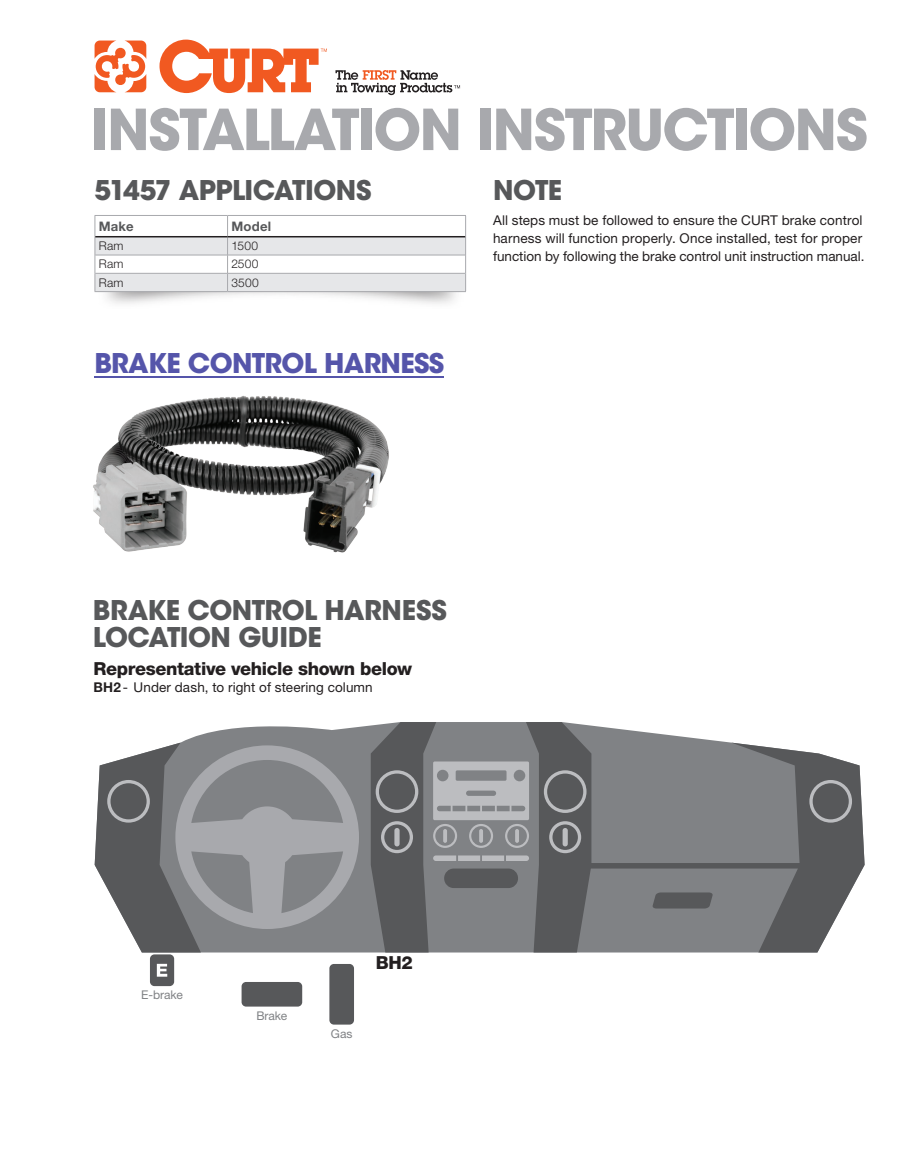
<style>
.page{position:relative;width:905px;height:1175px;background:#fff}
.page>*{position:absolute;margin:0;border:0;box-sizing:border-box;transform-origin:0 0}
.t1{font:700 55.95px "ITC Avant Garde Std";letter-spacing:-.03em;color:#a8a9ad}
.t2{font:700 27px/26.5px "ITC Avant Garde Std";letter-spacing:-.02em;color:#57585a}
.t3{font:700 27px "ITC Avant Garde Std";letter-spacing:-.025em;color:#55a}
.t4{font:800 18px "Helvetica Neue LT Std";letter-spacing:-.02em;color:#231f20}
.t5{font:13.5px/18px "Helvetica Neue LT Std";letter-spacing:.005em;color:#231f20}
.t6{font:700 13.2px "Helvetica Neue LT Std";letter-spacing:.015em;color:#57585a}
.t7{font:300 12px "Helvetica Neue LT Std";letter-spacing:.025em;color:#231f20}
.t8{font:12px "Helvetica Neue LT Std";letter-spacing:-.005em;color:#808285}
.s1{font-weight:700}
</style>
<div class="page">
<img style="left:93px;top:395px;width:296px;height:158px">
<svg style="left:182px;top:725px;width:189px;height:227px;background:#919395"></svg>
<svg style="left:529px;top:722px;width:335px;height:230px;background:#818285"></svg>
<div style="left:241px;top:982px;width:61px;height:24px;background:#57585a;border-radius:5px"></div>
<div style="left:329px;top:964px;width:25px;height:60px;background:#57585a;border-radius:5px"></div>
<div style="left:150px;top:954px;width:24px;height:32px;background:#57585a;border-radius:4px"></div>
<svg style="left:157px;top:963px;width:10px;height:13px"></svg>
<svg style="left:544px;top:770px;width:42px;height:43px;background:#6d6e70"></svg>
<svg style="left:549px;top:821px;width:32px;height:32px"></svg>
<div style="left:562px;top:828px;width:5px;height:18px;background:#bcbdc0;border-radius:3px"></div>
<svg style="left:95px;top:742px;width:264px;height:210px;background:#898b8e"></svg>
<svg style="left:809px;top:780px;width:43px;height:42px;background:#6d6e70"></svg>
<svg style="left:371px;top:722px;width:158px;height:230px;background:#7c7d80"></svg>
<div style="left:394px;top:828px;width:5px;height:18px;background:#bcbdc0;border-radius:3px"></div>
<hr style="left:443px;top:829px;width:4px;height:13px;background:#bcbdc0;border-radius:2px">
<hr style="left:479px;top:829px;width:4px;height:13px;background:#bcbdc0;border-radius:2px">
<hr style="left:515px;top:829px;width:4px;height:13px;background:#bcbdc0;border-radius:2px">
<hr style="left:94px;top:377px;width:350px;height:1px;background:#55a">
<svg style="left:95px;top:41px;width:51px;height:51px"></svg>
<svg style="left:159px;top:40px;width:168px;height:53px"></svg>
<svg style="left:335px;top:70px;width:125px;height:25px"></svg>
<hr style="left:94px;top:291px;width:133px;height:1px;background:#a8a9ad">
<hr style="left:227px;top:291px;width:239px;height:1px;background:#a8a9ad">
<hr style="left:94px;top:215px;width:133px;height:1px;background:#a8a9ad">
<hr style="left:227px;top:215px;width:239px;height:1px;background:#a8a9ad">
<svg style="left:94px;top:216px;width:372px;height:75px"></svg>
<hr style="left:227px;top:236px;width:238px;height:1px;background:#231f20">
<h1 class="t1" style="left:91px;top:93px;width:778px">INSTALLATION INSTRUCTIONS</h1>
<h2 class="t2" style="left:94px;top:177px;width:279px">51457 APPLICATIONS</h2>
<h2 class="t2" style="left:493px;top:177px;width:71px">NOTE</h2>
<p class="t5" style="left:493px;top:211px;width:373px">All steps must be followed to ensure the CURT brake control harness will function properly. Once installed, test for proper function by following the brake control unit instruction manual.</p>
<p class="t6" style="left:99px;top:218px;width:36px">Make</p>
<p class="t6" style="left:231px;top:218px;width:41px">Model</p>
<p class="t7" style="left:99px;top:238px;width:26px">Ram</p>
<p class="t7" style="left:231px;top:238px;width:28px">1500</p>
<p class="t7" style="left:99px;top:257px;width:26px">Ram</p>
<p class="t7" style="left:231px;top:257px;width:29px">2500</p>
<p class="t7" style="left:99px;top:275px;width:26px">Ram</p>
<p class="t7" style="left:231px;top:275px;width:29px">3500</p>
<h2 class="t3" style="left:94px;top:346px;width:351px">BRAKE CONTROL HARNESS</h2>
<h2 class="t2" style="left:93px;top:597px;width:355px">BRAKE CONTROL HARNESS<br>LOCATION GUIDE</h2>
<h3 class="t4" style="left:93px;top:657px;width:320px">Representative vehicle shown below</h3>
<p class="t5" style="left:94px;top:678px;width:281px"><span class="s1">BH2</span>- Under dash, to right of steering column</p>
<p class="t8" style="left:141px;top:987px;width:43px">E-brake</p>
<p class="t8" style="left:256px;top:1008px;width:32px">Brake</p>
<p class="t8" style="left:331px;top:1026px;width:23px">Gas</p>
<h3 class="t4" style="left:376px;top:951px;width:39px">BH2</h3>
</div>
